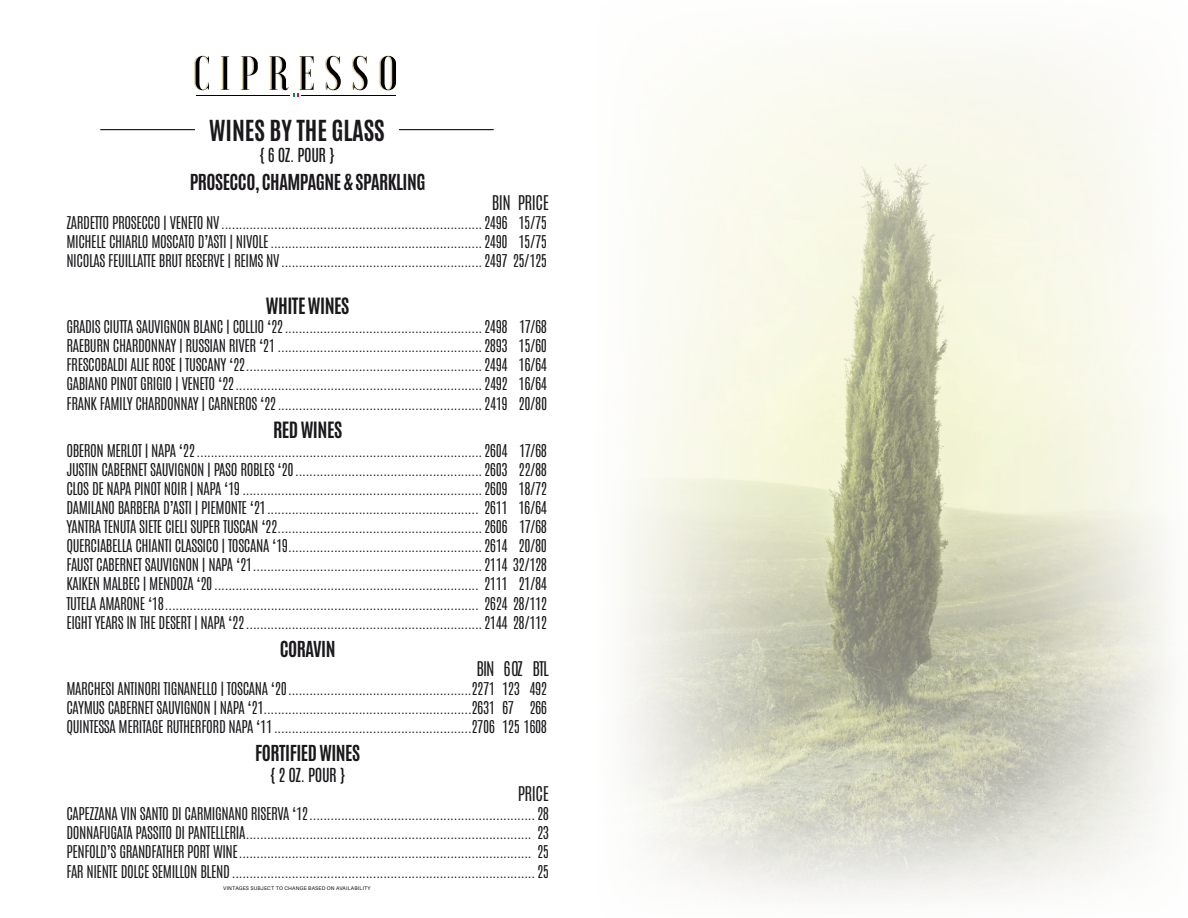
<style>
.page{position:relative;width:1188px;height:918px;background:#fff}
.page>*{position:absolute;margin:0;border:0;box-sizing:border-box;transform-origin:0 0}
.t1{font:700 24.67px "Antonio";color:#1a181b}
.t2{font:700 19.12px "Antonio";letter-spacing:-.025em;color:#1a181b}
.t3{font:700 18.75px "Antonio";letter-spacing:-.025em;color:#1a181b}
.t4{font:300 17.25px "Antonio";letter-spacing:-.025em;color:#1a181b}
.t5{font:16.42px "Antonio";letter-spacing:-.025em;color:#1a181b}
.t6{font:300 15px/19.1px "Antonio";letter-spacing:-.025em;color:#1a181b;text-align:justify}
.t7{font:5.25px "Aileron";letter-spacing:.035em;color:#040503}
.s1{color:#fff}
</style>
<div class="page">
<img style="left:623px;top:44px;width:550px;height:856px">
<hr style="left:399px;top:129px;width:95px;height:1px;background:#1a181b">
<hr style="left:100px;top:129px;width:95px;height:1px;background:#1a181b">
<svg style="left:194px;top:56px;width:15px;height:34px"></svg>
<svg style="left:220px;top:56px;width:9px;height:34px"></svg>
<svg style="left:240px;top:56px;width:18px;height:34px"></svg>
<svg style="left:325px;top:56px;width:16px;height:34px"></svg>
<svg style="left:352px;top:56px;width:16px;height:34px"></svg>
<svg style="left:379px;top:56px;width:17px;height:34px"></svg>
<hr style="left:196px;top:95px;width:94px;height:1px;background:#000">
<hr style="left:302px;top:95px;width:94px;height:1px;background:#000">
<svg style="left:268px;top:56px;width:46px;height:41px"></svg>
<h1 class="t1" style="left:209px;top:113px;width:177px">WINES BY THE GLASS</h1>
<p class="t5" style="left:259px;top:144px;width:77px">{ 6 OZ. POUR }</p>
<p class="t3" style="left:190px;top:169px;width:237px">PROSECCO, CHAMPAGNE &amp; SPARKLING</p>
<p class="t4" style="left:492px;top:190px;width:59px">BIN PRICE</p>
<p class="t6" style="left:66px;top:213px;width:482px">ZARDETTO PROSECCO | VENETO NV .......................................................................... 2496 <span class="s1">.</span>15/75<br>MICHELE CHIARLO MOSCATO D’ASTI | NIVOLE ............................................................ 2490 <span class="s1">.</span>15/75<br>NICOLAS FEUILLATTE BRUT RESERVE | REIMS NV......................................................... 2497 25/125</p>
<p class="t2" style="left:266px;top:292px;width:85px">WHITE WINES</p>
<p class="t6" style="left:66px;top:317px;width:482px">GRADIS CIUTTA SAUVIGNON BLANC | COLLIO ‘22 ........................................................ 2498 17/68<br>RAEBURN CHARDONNAY | RUSSIAN RIVER ‘21 .......................................................... 2893 15/60<br>FRESCOBALDI ALIE ROSE | TUSCANY ‘22................................................................... 2494 16/64<br>GABIANO PINOT GRIGIO | VENETO ‘22...................................................................... 2492 16/64<br>FRANK FAMILY CHARDONNAY | CARNEROS ‘22 .......................................................... 2419 20/80</p>
<p class="t2" style="left:273px;top:416px;width:71px">RED WINES</p>
<p class="t6" style="left:66px;top:441px;width:482px">OBERON MERLOT | NAPA ‘22 ................................................................................. 2604 17/68<br>JUSTIN CABERNET SAUVIGNON | PASO ROBLES ‘20 ..................................................... 2603 22/88<br>CLOS DE NAPA PINOT NOIR | NAPA ‘19 .................................................................... 2609 18/72<br>DAMILANO BARBERA D’ASTI | PIEMONTE ‘21............................................................ 2611 16/64<br>YANTRA TENUTA SIETE CIELI SUPER TUSCAN ‘22.......................................................... 2606 17/68<br>QUERCIABELLA CHIANTI CLASSICO | TOSCANA ‘19....................................................... 2614 20/80<br>FAUST CABERNET SAUVIGNON | NAPA ‘21................................................................. 2114 32/128<br>KAIKEN MALBEC | MENDOZA ‘20 ........................................................................... 2111 21/84<br>TUTELA AMARONE ‘18......................................................................................... 2624 28/112<br>EIGHT YEARS IN THE DESERT | NAPA ‘22 ................................................................... 2144 28/112</p>
<p class="t3" style="left:280px;top:635px;width:57px">CORAVIN</p>
<p class="t4" style="left:476px;top:656px;width:74px">BIN 6 OZ BTL</p>
<p class="t6" style="left:66px;top:679px;width:482px">MARCHESI ANTINORI TIGNANELLO | TOSCANA ‘20....................................................2271 123 492<br>CAYMUS CABERNET SAUVIGNON | NAPA ‘21...........................................................2631 67 266<br>QUINTESSA MERITAGE RUTHERFORD NAPA ‘11 ........................................................2706 125 1608</p>
<p class="t3" style="left:255px;top:739px;width:106px">FORTIFIED WINES</p>
<p class="t5" style="left:270px;top:763px;width:77px">{ 2 OZ. POUR }</p>
<p class="t4" style="left:518px;top:782px;width:33px">PRICE</p>
<p class="t6" style="left:66px;top:804px;width:484px">CAPEZZANA VIN SANTO DI CARMIGNANO RISERVA ‘12................................................................ 28<br>DONNAFUGATA PASSITO DI PANTELLERIA................................................................................. 23<br>PENFOLD’S GRANDFATHER PORT WINE................................................................................... 25<br>FAR NIENTE DOLCE SEMILLON BLEND ...................................................................................... 25</p>
<p class="t7" style="left:223px;top:885px;width:149px">VINTAGES SUBJECT TO CHANGE BASED ON AVAILABILITY</p>
</div>
